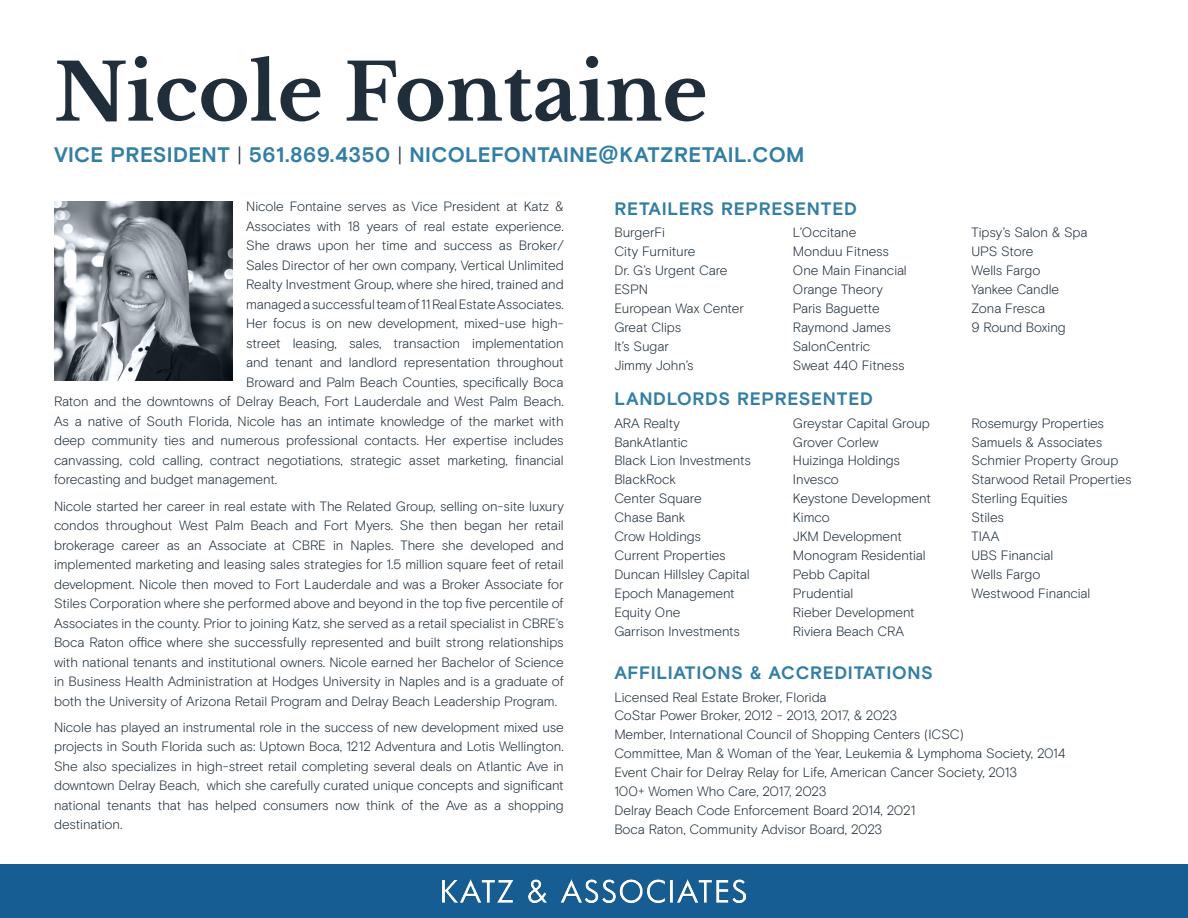
<style>
.page{position:relative;width:1188px;height:918px;background:#fff}
.page>*{position:absolute;margin:0;border:0;box-sizing:border-box;transform-origin:0 0}
.Name{font:700 78px "Libre Baskerville";color:#202e3c}
.t1{font:700 21px "Basis Grotesque Pro";letter-spacing:.02em;color:#327ea4}
.Sub-heading{font:700 18px "Basis Grotesque Pro";letter-spacing:.035em;color:#327ea4}
.Body{font:300 13.5px/19.5px "Basis Grotesque Pro";letter-spacing:-.005em;color:#202e3c;text-align:justify}
.List{font:300 13.5px "Basis Grotesque Pro";letter-spacing:-.005em;color:#202e3c}
.s1{font-weight:300;color:#202e3c}
</style>
<div class="page">
<div style="left:0;top:864px;width:1188px;height:54px;background:#155d92"></div>
<img style="left:443px;top:879px;width:302px;height:24px">
<img style="left:54px;top:202px;width:179px;height:179px">
<p class="Name" style="left:54px;top:45px;width:655px">Nicole Fontaine</p>
<p class="t1" style="left:54px;top:142px;width:752px">VICE PRESIDENT <span class="s1">|</span> 561.869.4350 <span class="s1">|</span> NICOLEFONTAINE@KATZRETAIL.COM</p>
<p class="Sub-heading" style="left:614px;top:198px;width:244px">RETAILERS REPRESENTED</p>
<p class="List" style="left:614px;top:225px;width:52px">BurgerFi</p>
<p class="List" style="left:614px;top:244px;width:83px">City Furniture</p>
<p class="List" style="left:614px;top:263px;width:115px">Dr. G’s Urgent Care</p>
<p class="List" style="left:614px;top:281px;width:35px">ESPN</p>
<p class="List" style="left:614px;top:300px;width:131px">European Wax Center</p>
<p class="List" style="left:614px;top:319px;width:68px">Great Clips</p>
<p class="List" style="left:614px;top:338px;width:56px">It’s Sugar</p>
<p class="List" style="left:614px;top:357px;width:81px">Jimmy John’s</p>
<p class="Body" style="left:246px;top:197px;width:319px">Nicole Fontaine serves as Vice President at Katz &amp;</p>
<p class="Body" style="left:246px;top:217px;width:319px">Associates with 18 years of real estate experience.</p>
<p class="Body" style="left:246px;top:236px;width:319px">She draws upon her time and success as Broker/</p>
<p class="Body" style="left:246px;top:256px;width:319px">Sales Director of her own company, Vertical Unlimited</p>
<p class="Body" style="left:246px;top:275px;width:319px">Realty Investment Group, where she hired, trained and</p>
<p class="Body" style="left:246px;top:295px;width:319px">managed a successful team of 11 Real Estate Associates.</p>
<p class="Body" style="left:246px;top:314px;width:319px">Her focus is on new development, mixed-use high-</p>
<p class="Body" style="left:246px;top:334px;width:319px">street leasing, sales, transaction implementation</p>
<p class="Body" style="left:246px;top:353px;width:319px">and tenant and landlord representation throughout</p>
<p class="Body" style="left:246px;top:373px;width:319px">Broward and Palm Beach Counties, specifically Boca</p>
<p class="Body" style="left:54px;top:392px;width:511px">Raton and the downtowns of Delray Beach, Fort Lauderdale and West Palm Beach.</p>
<p class="Body" style="left:54px;top:412px;width:511px">As a native of South Florida, Nicole has an intimate knowledge of the market with</p>
<p class="Body" style="left:54px;top:431px;width:511px">deep community ties and numerous professional contacts. Her expertise includes</p>
<p class="Body" style="left:54px;top:451px;width:511px">canvassing, cold calling, contract negotiations, strategic asset marketing, financial</p>
<p class="Body" style="left:54px;top:470px;width:225px">forecasting and budget management.</p>
<p class="Body" style="left:54px;top:496px;width:511px">Nicole started her career in real estate with The Related Group, selling on-site luxury condos throughout West Palm Beach and Fort Myers. She then began her retail brokerage career as an Associate at CBRE in Naples. There she developed and implemented marketing and leasing sales strategies for 1.5 million square feet of retail development. Nicole then moved to Fort Lauderdale and was a Broker Associate for Stiles Corporation where she performed above and beyond in the top five percentile of Associates in the county. Prior to joining Katz, she served as a retail specialist in CBRE’s Boca Raton office where she successfully represented and built strong relationships with national tenants and institutional owners. Nicole earned her Bachelor of Science in Business Health Administration at Hodges University in Naples and is a graduate of both the University of Arizona Retail Program and Delray Beach Leadership Program.</p>
<p class="Body" style="left:54px;top:718px;width:511px">Nicole has played an instrumental role in the success of new development mixed use projects in South Florida such as: Uptown Boca, 1212 Adventura and Lotis Wellington.<br>She also specializes in high-street retail completing several deals on Atlantic Ave in downtown Delray Beach, which she carefully curated unique concepts and significant national tenants that has helped consumers now think of the Ave as a shopping destination.</p>
<p class="List" style="left:793px;top:225px;width:65px">L’Occitane</p>
<p class="List" style="left:793px;top:244px;width:98px">Monduu Fitness</p>
<p class="List" style="left:793px;top:263px;width:115px">One Main Financial</p>
<p class="List" style="left:793px;top:281px;width:91px">Orange Theory</p>
<p class="List" style="left:793px;top:300px;width:88px">Paris Baguette</p>
<p class="List" style="left:793px;top:319px;width:99px">Raymond James</p>
<p class="List" style="left:793px;top:338px;width:79px">SalonCentric</p>
<p class="List" style="left:793px;top:357px;width:113px">Sweat 440 Fitness</p>
<p class="List" style="left:972px;top:225px;width:117px">Tipsy’s Salon &amp; Spa</p>
<p class="List" style="left:972px;top:244px;width:63px">UPS Store</p>
<p class="List" style="left:972px;top:263px;width:70px">Wells Fargo</p>
<p class="List" style="left:972px;top:281px;width:89px">Yankee Candle</p>
<p class="List" style="left:972px;top:300px;width:75px">Zona Fresca</p>
<p class="List" style="left:972px;top:319px;width:95px">9 Round Boxing</p>
<p class="Sub-heading" style="left:614px;top:388px;width:260px">LANDLORDS REPRESENTED</p>
<p class="List" style="left:614px;top:415px;width:67px">ARA Realty</p>
<p class="List" style="left:614px;top:434px;width:75px">BankAtlantic</p>
<p class="List" style="left:614px;top:453px;width:138px">Black Lion Investments</p>
<p class="List" style="left:614px;top:472px;width:63px">BlackRock</p>
<p class="List" style="left:614px;top:491px;width:89px">Center Square</p>
<p class="List" style="left:614px;top:510px;width:73px">Chase Bank</p>
<p class="List" style="left:614px;top:528px;width:88px">Crow Holdings</p>
<p class="List" style="left:614px;top:547px;width:113px">Current Properties</p>
<p class="List" style="left:614px;top:566px;width:137px">Duncan Hillsley Capital</p>
<p class="List" style="left:614px;top:585px;width:122px">Epoch Management</p>
<p class="List" style="left:614px;top:604px;width:68px">Equity One</p>
<p class="List" style="left:614px;top:623px;width:127px">Garrison Investments</p>
<p class="List" style="left:793px;top:415px;width:138px">Greystar Capital Group</p>
<p class="List" style="left:793px;top:434px;width:87px">Grover Corlew</p>
<p class="List" style="left:793px;top:453px;width:109px">Huizinga Holdings</p>
<p class="List" style="left:793px;top:472px;width:48px">Invesco</p>
<p class="List" style="left:793px;top:491px;width:139px">Keystone Development</p>
<p class="List" style="left:793px;top:510px;width:38px">Kimco</p>
<p class="List" style="left:793px;top:528px;width:111px">JKM Development</p>
<p class="List" style="left:793px;top:547px;width:134px">Monogram Residential</p>
<p class="List" style="left:793px;top:566px;width:79px">Pebb Capital</p>
<p class="List" style="left:793px;top:585px;width:62px">Prudential</p>
<p class="List" style="left:793px;top:604px;width:123px">Rieber Development</p>
<p class="List" style="left:793px;top:623px;width:113px">Riviera Beach CRA</p>
<p class="List" style="left:972px;top:415px;width:134px">Rosemurgy Properties</p>
<p class="List" style="left:972px;top:434px;width:132px">Samuels &amp; Associates</p>
<p class="List" style="left:972px;top:453px;width:148px">Schmier Property Group</p>
<p class="List" style="left:972px;top:472px;width:161px">Starwood Retail Properties</p>
<p class="List" style="left:972px;top:491px;width:98px">Sterling Equities</p>
<p class="List" style="left:972px;top:510px;width:34px">Stiles</p>
<p class="List" style="left:972px;top:528px;width:29px">TIAA</p>
<p class="List" style="left:972px;top:547px;width:83px">UBS Financial</p>
<p class="List" style="left:972px;top:566px;width:70px">Wells Fargo</p>
<p class="List" style="left:972px;top:585px;width:120px">Westwood Financial</p>
<p class="Sub-heading" style="left:614px;top:662px;width:320px">AFFILIATIONS &amp; ACCREDITATIONS</p>
<p class="List" style="left:614px;top:689px;width:214px">Licensed Real Estate Broker, Florida</p>
<p class="List" style="left:614px;top:708px;width:284px">CoStar Power Broker, 2012 - 2013, 2017, &amp; 2023</p>
<p class="List" style="left:614px;top:727px;width:351px">Member, International Council of Shopping Centers (ICSC)</p>
<p class="List" style="left:614px;top:746px;width:453px">Committee, Man &amp; Woman of the Year, Leukemia &amp; Lymphoma Society, 2014</p>
<p class="List" style="left:614px;top:764px;width:404px">Event Chair for Delray Relay for Life, American Cancer Society, 2013</p>
<p class="List" style="left:614px;top:783px;width:214px">100+ Women Who Care, 2017, 2023</p>
<p class="List" style="left:614px;top:802px;width:303px">Delray Beach Code Enforcement Board 2014, 2021</p>
<p class="List" style="left:614px;top:821px;width:270px">Boca Raton, Community Advisor Board, 2023</p>
</div>
